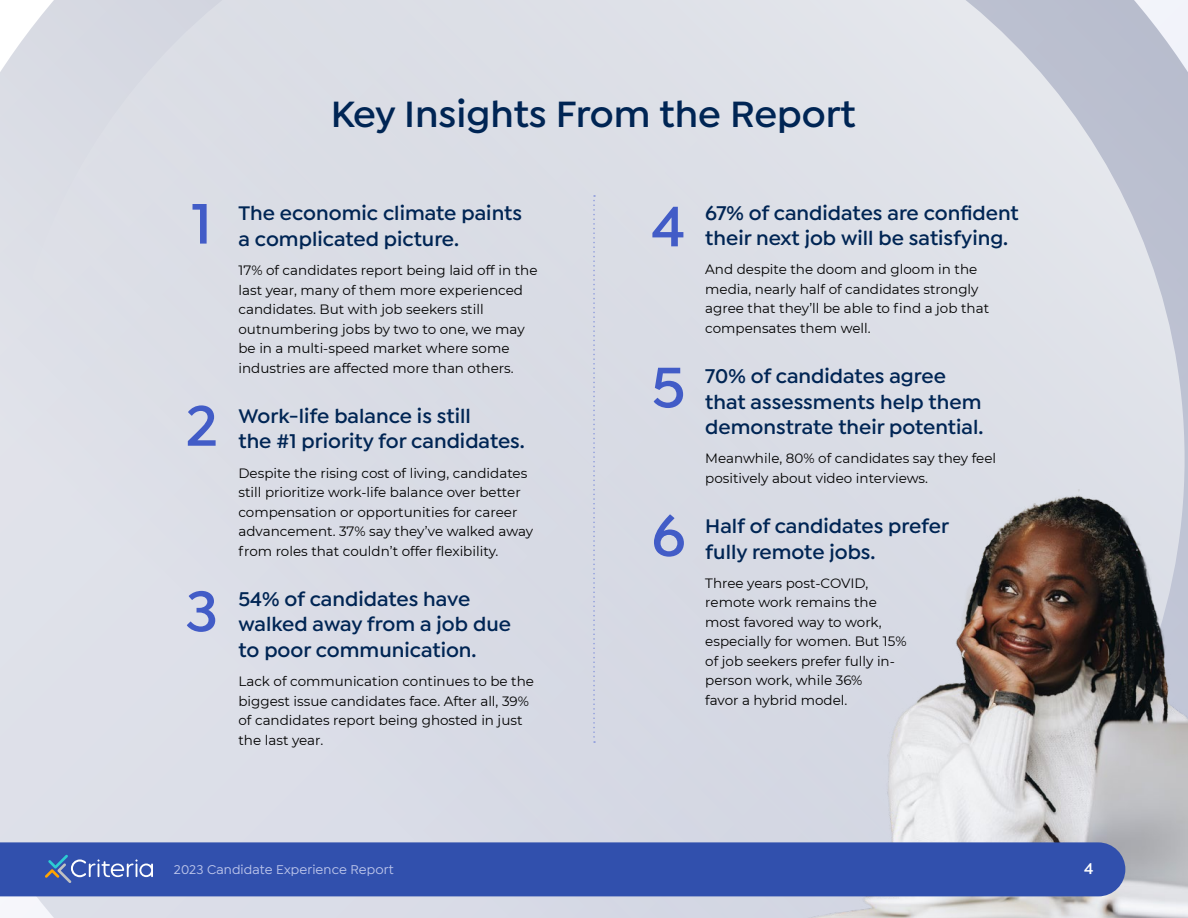
<style>
.page{position:relative;width:1188px;height:918px;background:#fff}
.page>*{position:absolute;margin:0;border:0;box-sizing:border-box;transform-origin:0 0}
.t1{font:600 60px "Isidora Sans";color:#425cc7}
.t2{font:600 39px "Isidora Sans";color:#002554}
.t3{font:600 21px/25.5px "Isidora Sans";color:#002554}
.t4{font:600 16.5px "Isidora Sans";color:#fff}
.t5{font:13.5px/19.5px "Montserrat";color:#000}
.t6{font:500 13.5px "Isidora Sans";letter-spacing:.01em;color:#bdc6eb}
</style>
<div class="page">
<div style="left:3px;top:0;width:1182px;height:918px;background:#dbdee6"></div>
<svg style="left:593px;top:195px;width:2px;height:548px"></svg>
<img style="left:648px;top:489px;width:540px;height:429px">
<div style="left:0;top:842px;width:1125px;height:54px;background:#3150ad"></div>
<svg style="left:45px;top:855px;width:108px;height:28px;background:#526db6"></svg>
<h2 class="t2" style="left:331px;top:91px;width:527px">Key Insights From the Report</h2>
<h1 class="t1" style="left:191px;top:188px;width:22px">1</h1>
<h1 class="t1" style="left:651px;top:191px;width:36px">4</h1>
<h3 class="t3" style="left:238px;top:201px;width:285px">The economic climate paints a complicated picture.</h3>
<p class="t5" style="left:238px;top:260px;width:301px">17% of candidates report being laid off in the last year, many of them more experienced candidates. But with job seekers still outnumbering jobs by two to one, we may be in a multi-speed market where some industries are affected more than others.</p>
<h3 class="t3" style="left:238px;top:403px;width:288px">Work-life balance is still<br>the #1 priority for candidates.</h3>
<p class="t5" style="left:238px;top:463px;width:296px">Despite the rising cost of living, candidates still prioritize work-life balance over better compensation or opportunities for career advancement. 37% say they’ve walked away from roles that couldn’t offer flexibility.</p>
<h3 class="t3" style="left:238px;top:586px;width:274px">54% of candidates have walked away from a job due to poor communication.</h3>
<p class="t5" style="left:238px;top:671px;width:297px">Lack of communication continues to be the biggest issue candidates face. After all, 39% of candidates report being ghosted in just the last year.</p>
<h1 class="t1" style="left:652px;top:352px;width:35px">5</h1>
<h1 class="t1" style="left:186px;top:390px;width:34px">2</h1>
<h1 class="t1" style="left:652px;top:501px;width:35px">6</h1>
<h1 class="t1" style="left:186px;top:576px;width:34px">3</h1>
<h3 class="t3" style="left:705px;top:200px;width:315px">67% of candidates are confident their next job will be satisfying.</h3>
<p class="t5" style="left:705px;top:259px;width:285px">And despite the doom and gloom in the media, nearly half of candidates strongly agree that they’ll be able to find a job that compensates them well.</p>
<h3 class="t3" style="left:705px;top:363px;width:280px">70% of candidates agree that assessments help them demonstrate their potential.</h3>
<p class="t5" style="left:705px;top:448px;width:292px">Meanwhile, 80% of candidates say they feel positively about video interviews.</p>
<h3 class="t3" style="left:705px;top:513px;width:245px">Half of candidates prefer fully remote jobs.</h3>
<p class="t5" style="left:705px;top:573px;width:203px">Three years post-COVID, remote work remains the most favored way to work, especially for women. But 15% of job seekers prefer fully in&shy;person work, while 36%<br>favor a hybrid model.</p>
<p class="t6" style="left:174px;top:861px;width:221px">2023 Candidate Experience Report</p>
<p class="t4" style="left:1084px;top:858px;width:11px">4</p>
</div>
